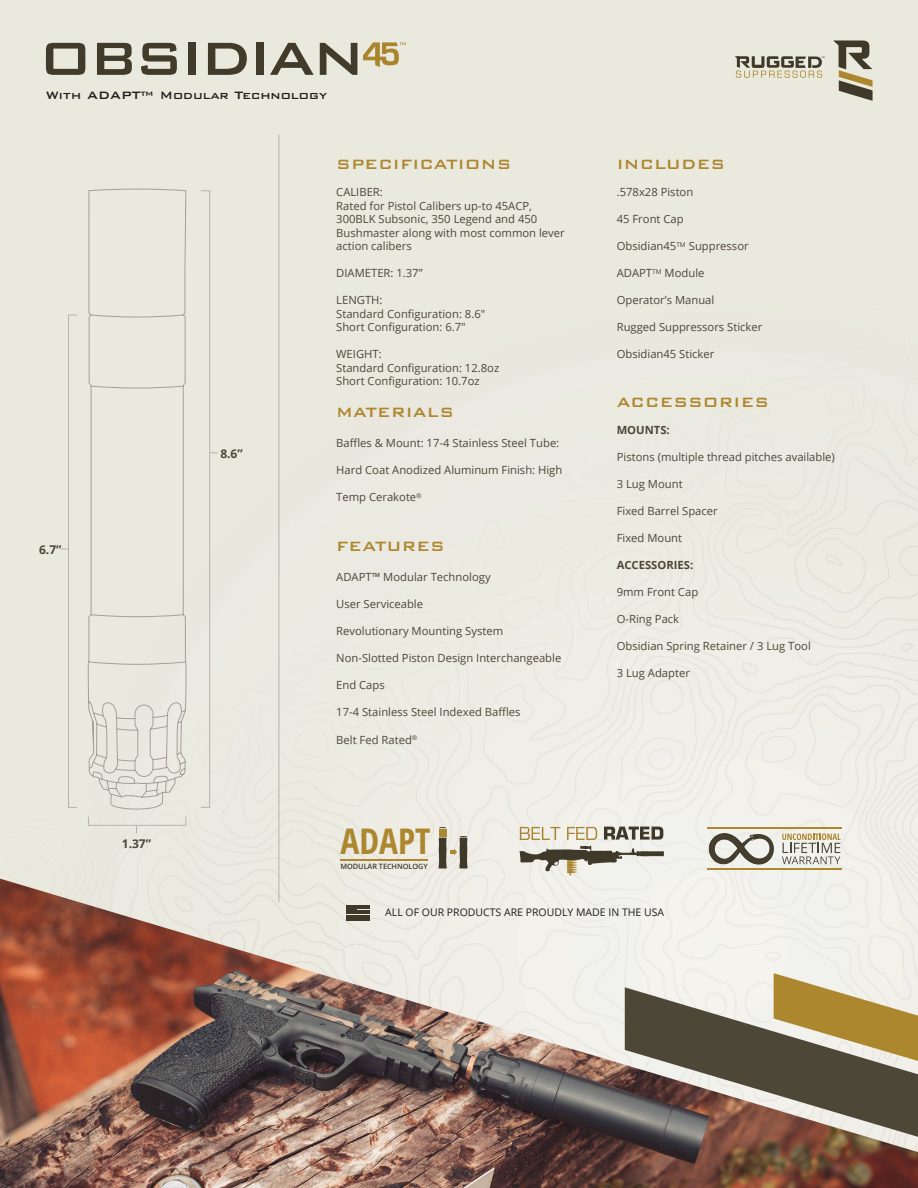
<style>
.page{position:relative;width:918px;height:1188px;background:#fff}
.page>*{position:absolute;margin:0;border:0;box-sizing:border-box;transform-origin:0 0}
.t1{font:700 condensed 35.4px "Open Sans";color:#ac872e}
.t2{font:500 18px "Bank Gothic BT";letter-spacing:.01em;color:#ad872e}
.t3{font:500 14.25px "Bank Gothic BT";color:#231f20}
.t4{font:700 12px "Open Sans";color:#4d4738}
.t5{font:11.25px/13.5px "Open Sans";color:#4d4738}
.t6{font:700 11.25px "Open Sans";color:#4d4738}
.t7{font:10.5px "Open Sans";color:#231f20}
.t8{font:600 7.35px "Open Sans";letter-spacing:-.01em;color:#3e3928}
</style>
<div class="page">
<img style="left:0;top:0;width:918px;height:879px">
<img style="left:0;top:879px;width:918px;height:309px">
<svg style="left:833px;top:41px;width:40px;height:60px;background:#a09a86"></svg>
<svg style="left:735px;top:56px;width:90px;height:22px;background:#b3ae9b"></svg>
<svg style="left:625px;top:987px;width:293px;height:150px;background:#7c7166"></svg>
<svg style="left:774px;top:973px;width:144px;height:88px;background:#baa574"></svg>
<div style="left:68px;top:315px;width:9px;height:493px;border:1px solid #b8b2ab"></div>
<div style="left:201px;top:191px;width:9px;height:617px;border:1px solid #b8b2ab"></div>
<div style="left:439px;top:829px;width:7px;height:8px;background:#ad882e"></div>
<svg style="left:439px;top:836px;width:28px;height:33px"></svg>
<hr style="left:340px;top:859px;width:88px;height:1px;background:#ac872e">
<svg style="left:520px;top:827px;width:144px;height:48px;background:#bebbae"></svg>
<svg style="left:709px;top:833px;width:65px;height:32px;background:#a5a39a"></svg>
<hr style="left:708px;top:828px;width:134px;height:1px;background:#ac872e">
<hr style="left:708px;top:868px;width:134px;height:2px;background:#ac872e">
<svg style="left:782px;top:834px;width:59px;height:30px;background:#cac5b6"></svg>
<svg style="left:346px;top:905px;width:24px;height:16px"></svg>
<hr style="left:279px;top:135px;width:1px;height:767px;background:#b8b2ab">
<svg style="left:88px;top:188px;width:99px;height:642px;background:#e6e5db"></svg>
<svg style="left:46px;top:43px;width:39px;height:32px"></svg>
<svg style="left:97px;top:43px;width:35px;height:32px"></svg>
<svg style="left:141px;top:43px;width:36px;height:32px"></svg>
<div style="left:188px;top:43px;width:8px;height:32px;background:#403b2b"></div>
<svg style="left:208px;top:43px;width:39px;height:32px"></svg>
<div style="left:256px;top:43px;width:8px;height:32px;background:#403b2b"></div>
<svg style="left:270px;top:43px;width:44px;height:32px"></svg>
<svg style="left:320px;top:43px;width:37px;height:32px"></svg>
<svg style="left:363px;top:42px;width:43px;height:25px"></svg>
<p class="t3" style="left:46px;top:87px;width:283px">With ADAPT™ Modular Technology</p>
<p class="t4" style="left:39px;top:541px;width:24px">6.7”</p>
<p class="t4" style="left:220px;top:445px;width:24px">8.6”</p>
<h2 class="t2" style="left:336px;top:155px;width:176px">SPECIFICATIONS</h2>
<p class="t5" style="left:336px;top:185px;width:230px">CALIBER:<br>Rated for Pistol Calibers up-to 45ACP,<br>300BLK Subsonic, 350 Legend and 450<br>Bushmaster along with most common lever action calibers</p>
<p class="t5" style="left:336px;top:266px;width:88px">DIAMETER: 1.37”</p>
<p class="t5" style="left:336px;top:293px;width:150px">LENGTH:<br>Standard Configuration: 8.6″<br>Short Configuration: 6.7″</p>
<p class="t5" style="left:336px;top:347px;width:165px">WEIGHT:<br>Standard Configuration: 12.8oz<br>Short Configuration: 10.7oz</p>
<h2 class="t2" style="left:336px;top:402px;width:119px">MATERIALS</h2>
<p class="t5" style="left:336px;top:436px;width:225px">Baffles &amp; Mount: 17-4 Stainless Steel Tube:</p>
<p class="t5" style="left:336px;top:463px;width:228px">Hard Coat Anodized Aluminum Finish: High</p>
<p class="t5" style="left:336px;top:490px;width:87px">Temp Cerakote<sup>®</sup></p>
<h2 class="t2" style="left:336px;top:536px;width:110px">FEATURES</h2>
<p class="t5" style="left:336px;top:570px;width:156px">ADAPT™ Modular Technology</p>
<p class="t5" style="left:336px;top:597px;width:88px">User Serviceable</p>
<p class="t5" style="left:336px;top:624px;width:168px">Revolutionary Mounting System</p>
<p class="t5" style="left:336px;top:651px;width:227px">Non-Slotted Piston Design Interchangeable</p>
<p class="t5" style="left:336px;top:678px;width:50px">End Caps</p>
<p class="t5" style="left:336px;top:705px;width:186px">17-4 Stainless Steel Indexed Baffles</p>
<p class="t5" style="left:336px;top:733px;width:83px">Belt Fed Rated<sup>®</sup></p>
<h2 class="t2" style="left:617px;top:155px;width:110px">INCLUDES</h2>
<p class="t5" style="left:617px;top:185px;width:78px">.578x28 Piston</p>
<p class="t5" style="left:617px;top:212px;width:69px">45 Front Cap</p>
<p class="t5" style="left:617px;top:239px;width:134px">Obsidian45<sup>TM</sup> Suppressor</p>
<p class="t5" style="left:617px;top:266px;width:89px">ADAPT<sup>TM</sup> Module</p>
<p class="t5" style="left:617px;top:293px;width:99px">Operator’s Manual</p>
<p class="t5" style="left:617px;top:320px;width:147px">Rugged Suppressors Sticker</p>
<p class="t5" style="left:617px;top:347px;width:99px">Obsidian45 Sticker</p>
<h2 class="t2" style="left:617px;top:392px;width:154px">ACCESSORIES</h2>
<p class="t6" style="left:617px;top:422px;width:55px">MOUNTS:</p>
<p class="t5" style="left:617px;top:450px;width:220px">Pistons (multiple thread pitches available)</p>
<p class="t5" style="left:617px;top:477px;width:67px">3 Lug Mount</p>
<p class="t5" style="left:617px;top:504px;width:103px">Fixed Barrel Spacer</p>
<p class="t5" style="left:617px;top:531px;width:67px">Fixed Mount</p>
<p class="t6" style="left:617px;top:557px;width:78px">ACCESSORIES:</p>
<p class="t5" style="left:617px;top:585px;width:83px">9mm Front Cap</p>
<p class="t5" style="left:617px;top:612px;width:64px">O-Ring Pack</p>
<p class="t5" style="left:617px;top:639px;width:196px">Obsidian Spring Retainer / 3 Lug Tool</p>
<p class="t5" style="left:617px;top:666px;width:75px">3 Lug Adapter</p>
<p class="t4" style="left:122px;top:835px;width:31px">1.37”</p>
<h1 class="t1" style="left:341px;top:817px;width:91px">ADAPT</h1>
<p class="t8" style="left:341px;top:861px;width:89px">MODULAR TECHNOLOGY</p>
<p class="t7" style="left:385px;top:905px;width:281px">ALL OF OUR PRODUCTS ARE PROUDLY MADE IN THE USA</p>
</div>
